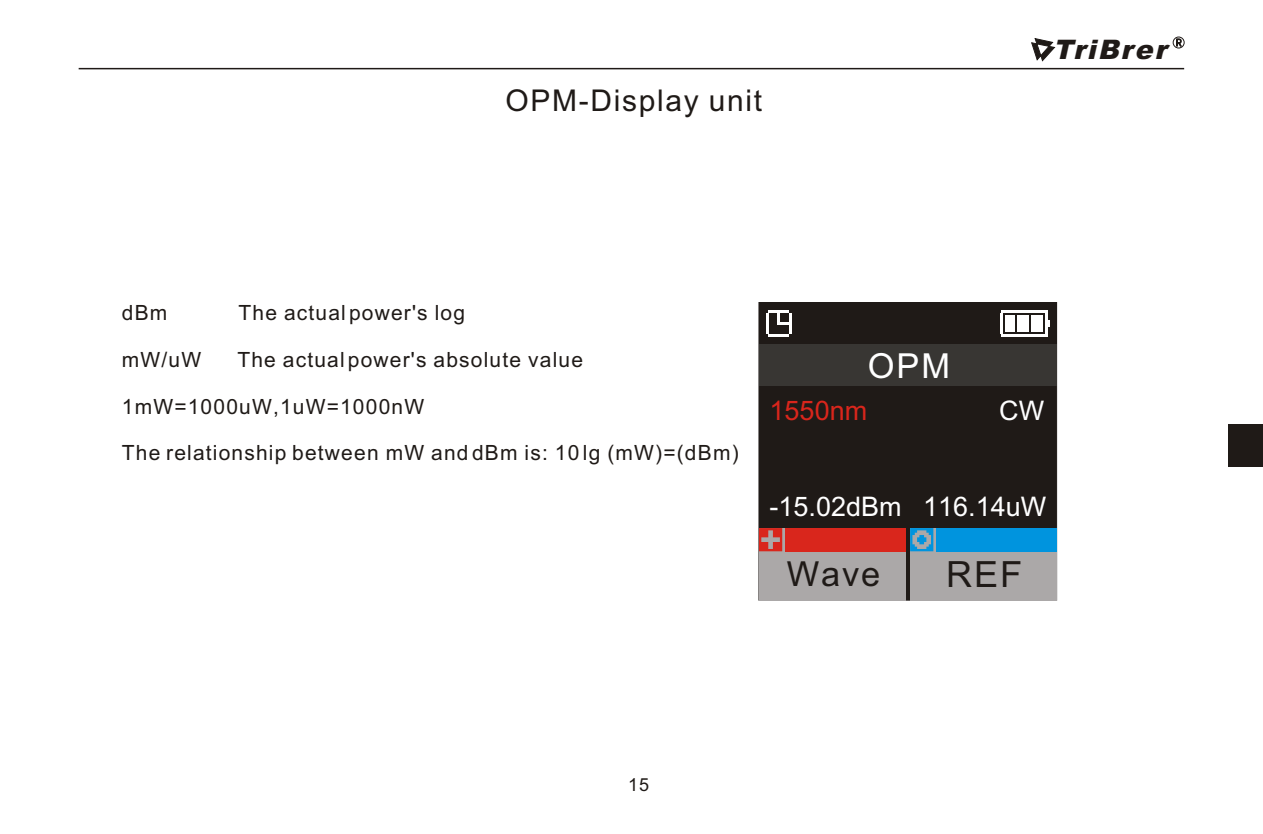
<style>
.page{position:relative;width:1263px;height:834px;background:#fff}
.page>*{position:absolute;margin:0;border:0;box-sizing:border-box;transform-origin:0 0}
.t1{font:36px "Arial";color:#1f1a17}
.t2{font:34.5px "Arial";color:#1f1a17}
.t3{font:34.5px "Arial";color:#fff}
.t4{font:30px "Arial";letter-spacing:.055em;color:#1f1a17}
.t5{font:27px "Arial";color:#fff}
.t6{font:italic 900 27px "Arial";color:#1f1a17}
.t7{font:27px "Arial";color:#d9261c}
.t8{font:21px "Arial";letter-spacing:.055em;color:#1f1a17}
.t9{font:18px "Arial";color:#1f1a17}
.t10{font:10.2px "Avant Garde Bk BT";color:#1f1a17}
</style>
<div class="page">
<hr style="left:79px;top:68px;width:1105px;height:1px;background:#1f1a17">
<div style="left:1173px;top:37px;width:11px;height:11px;border:1px solid #1f1a17;border-radius:50%"></div>
<svg style="left:1031px;top:38px;width:25px;height:24px"></svg>
<div style="left:1229px;top:424px;width:34px;height:43px;background:#1f1a17"></div>
<div style="left:759px;top:302px;width:298px;height:298px;background:#1f1a17"></div>
<div style="left:759px;top:344px;width:298px;height:42px;background:#383633"></div>
<hr style="left:1001px;top:311px;width:46px;height:2px;background:#fff">
<hr style="left:1001px;top:334px;width:46px;height:2px;background:#fff">
<hr style="left:1045px;top:313px;width:2px;height:21px;background:#fff">
<svg style="left:1047px;top:320px;width:3px;height:7px"></svg>
<hr style="left:1001px;top:313px;width:2px;height:21px;background:#fff">
<div style="left:1005px;top:315px;width:10px;height:17px;background:#fff"></div>
<div style="left:1017px;top:315px;width:12px;height:17px;background:#fff"></div>
<div style="left:1031px;top:315px;width:12px;height:17px;background:#fff"></div>
<div style="left:759px;top:528px;width:146px;height:72px;background:#aba8a8"></div>
<div style="left:785px;top:528px;width:120px;height:23px;background:#d9261c"></div>
<div style="left:910px;top:528px;width:147px;height:72px;background:#aba8a8"></div>
<svg style="left:759px;top:528px;width:23px;height:23px"></svg>
<svg style="left:910px;top:528px;width:23px;height:23px"></svg>
<div style="left:936px;top:528px;width:121px;height:23px;background:#0094de"></div>
<hr style="left:768px;top:311px;width:21px;height:2px;background:#fff">
<hr style="left:768px;top:334px;width:21px;height:2px;background:#fff">
<hr style="left:789px;top:313px;width:3px;height:21px;background:#fff">
<hr style="left:766px;top:313px;width:2px;height:21px;background:#fff">
<svg style="left:778px;top:313px;width:11px;height:12px"></svg>
<h3 class="t4" style="left:505px;top:89px;width:258px">OPM-Display unit</h3>
<p class="t10" style="left:1176px;top:38px;width:7px">R</p>
<p class="t6" style="left:1053px;top:40px;width:120px">TriBrer</p>
<p class="t8" style="left:122px;top:304px;width:47px">dBm</p>
<p class="t8" style="left:239px;top:304px;width:228px">The actual power's log</p>
<p class="t8" style="left:122px;top:351px;width:81px">mW/uW</p>
<p class="t8" style="left:237px;top:351px;width:347px">The actual power's absolute value</p>
<p class="t8" style="left:122px;top:398px;width:304px">1mW=1000uW,1uW=1000nW</p>
<p class="t8" style="left:122px;top:445px;width:618px">The relationship between mW and dBm is: 10 lg (mW)=(dBm)</p>
<h2 class="t3" style="left:868px;top:353px;width:84px">OPM</h2>
<p class="t7" style="left:770px;top:401px;width:99px">1550nm</p>
<p class="t5" style="left:999px;top:401px;width:46px">CW</p>
<p class="t5" style="left:770px;top:496px;width:278px">-15.02dBm 116.14uW</p>
<h2 class="t2" style="left:787px;top:561px;width:95px">Wave</h2>
<h1 class="t1" style="left:946px;top:561px;width:78px">REF</h1>
<p class="t9" style="left:628px;top:778px;width:23px">15</p>
</div>
